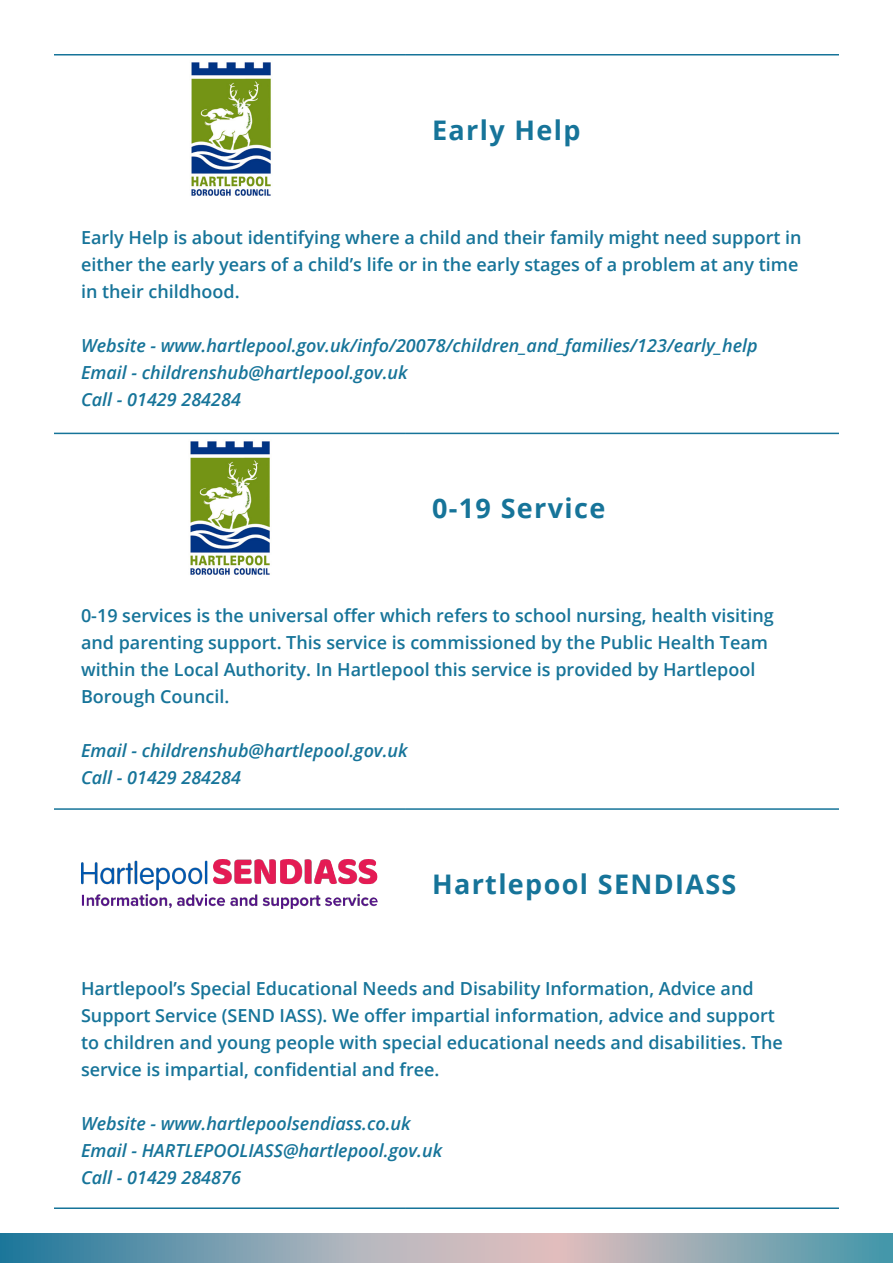
<style>
.page{position:relative;width:893px;height:1263px;background:#fff}
.page>*{position:absolute;margin:0;border:0;box-sizing:border-box;transform-origin:0 0}
.t1{font:700 27px "Open Sans";letter-spacing:.05em;color:#167499}
.Body{font:600 18px/27px "Open Sans";color:#167499}
.URL{font:italic 600 18px "Open Sans";color:#167499}
</style>
<div class="page">
<svg style="left:0;top:1233px;width:893px;height:30px;background:#8da6b3"></svg>
<hr style="left:54px;top:54px;width:351px;height:2px;background:#167499">
<hr style="left:405px;top:54px;width:434px;height:2px;background:#167499">
<hr style="left:54px;top:433px;width:351px;height:1px;background:#167499">
<hr style="left:405px;top:433px;width:434px;height:1px;background:#167499">
<hr style="left:54px;top:808px;width:351px;height:2px;background:#167499">
<hr style="left:405px;top:808px;width:434px;height:2px;background:#167499">
<hr style="left:54px;top:1207px;width:351px;height:2px;background:#167499">
<hr style="left:405px;top:1207px;width:434px;height:2px;background:#167499">
<img style="left:191px;top:62px;width:80px;height:134px">
<img style="left:190px;top:441px;width:80px;height:134px">
<img style="left:82px;top:859px;width:295px;height:49px">
<p class="t1" style="left:432px;top:111px;width:150px">Early Help</p>
<p class="Body" style="left:81px;top:224px;width:722px">Early Help is about identifying where a child and their family might need support in either the early years of a child’s life or in the early stages of a problem at any time in their childhood.</p>
<p class="URL" style="left:81px;top:333px;width:678px">Website - www.hartlepool.gov.uk/info/20078/children_and_families/123/early_help</p>
<p class="URL" style="left:81px;top:360px;width:328px">Email - childrenshub@hartlepool.gov.uk</p>
<p class="URL" style="left:81px;top:387px;width:161px">Call - 01429 284284</p>
<p class="t1" style="left:432px;top:489px;width:175px">0-19 Service</p>
<p class="Body" style="left:81px;top:601px;width:694px">0-19 services is the universal offer which refers to school nursing, health visiting</p>
<p class="Body" style="left:81px;top:628px;width:689px">and parenting support. This service is commissioned by the Public Health Team within the Local Authority. In Hartlepool this service is provided by Hartlepool<br>Borough Council.</p>
<p class="URL" style="left:81px;top:738px;width:328px">Email - childrenshub@hartlepool.gov.uk</p>
<p class="URL" style="left:81px;top:765px;width:161px">Call - 01429 284284</p>
<p class="t1" style="left:432px;top:865px;width:306px">Hartlepool SENDIASS</p>
<p class="Body" style="left:81px;top:975px;width:703px">Hartlepool’s Special Educational Needs and Disability Information, Advice and Support Service (SEND IASS). We offer impartial information, advice and support to children and young people with special educational needs and disabilities. The service is impartial, confidential and free.</p>
<p class="URL" style="left:81px;top:1111px;width:331px">Website - www.hartlepoolsendiass.co.uk</p>
<p class="URL" style="left:81px;top:1138px;width:363px">Email - HARTLEPOOLIASS@hartlepool.gov.uk</p>
<p class="URL" style="left:81px;top:1165px;width:161px">Call - 01429 284876</p>
</div>
